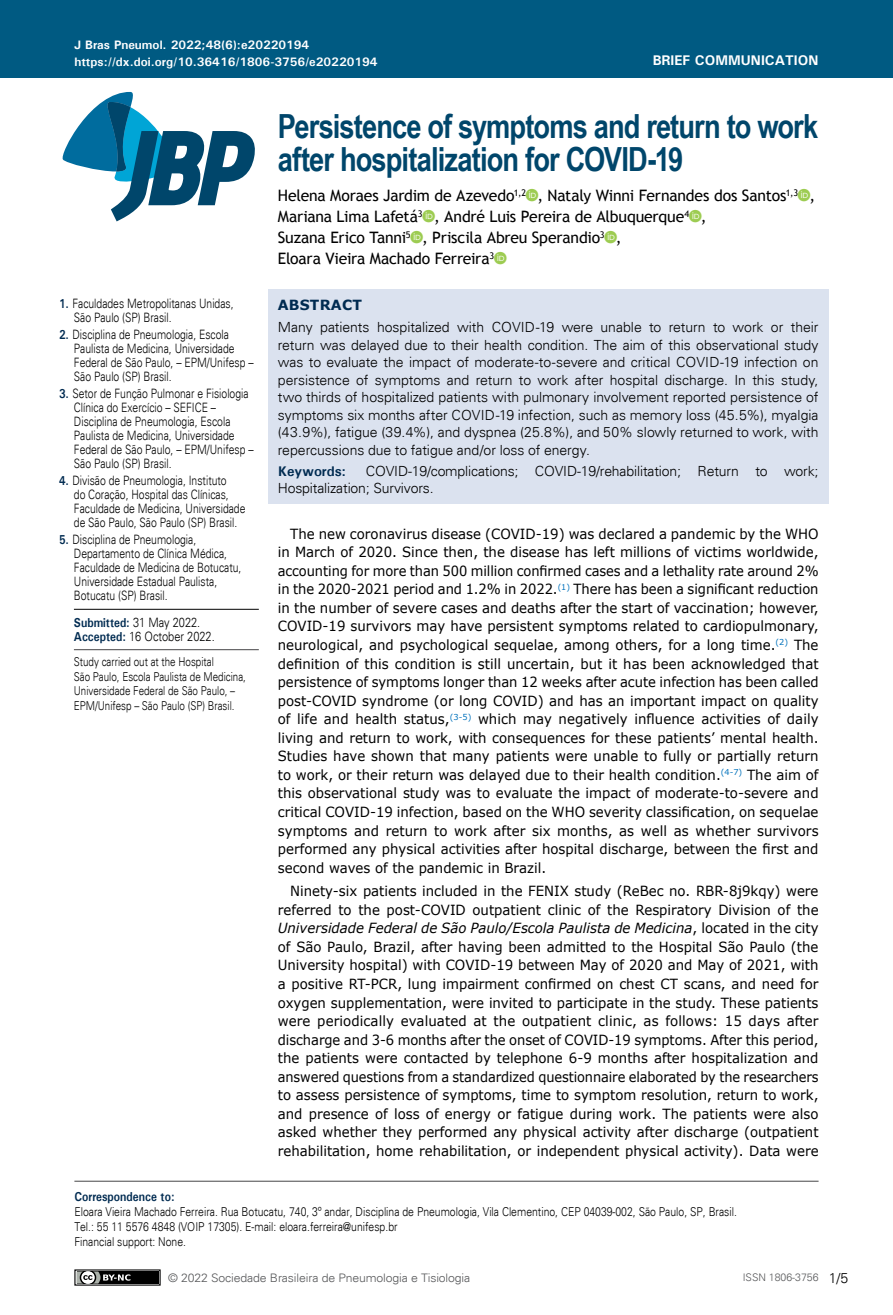
<style>
.page{position:relative;width:893px;height:1315px;background:#fff}
.page>*{position:absolute;margin:0;border:0;box-sizing:border-box;transform-origin:0 0}
.t1{font:700 33.25px/33.2px "Arial Narrow";letter-spacing:-.025em;color:#00466b}
.t2{font:21px "ID font Regular";color:#9dcc52}
.t3{font:15.75px "Trebuchet MS";letter-spacing:-.015em;color:#000}
.t4{font:14px/18.6px "Verdana";color:#000;text-align:justify;scale:.95 1}
.t5{font:300 14px/17.5px "Univers";letter-spacing:-.01em;color:#000;text-align:justify}
.t6{font:700 14px "Univers";color:#fff}
.t7{font:700 14px "Univers";letter-spacing:-.01em;color:#002b51}
.t8{font:700 14px "Verdana";letter-spacing:.015em;color:#002b51}
.t9{font:300 12.95px/14px "Univers";color:#000;scale:.8 1}
.t10{font:300 12.95px/14.9px "Univers";color:#000;scale:.85 1}
.t11{font:700 12.95px "Univers";color:#002b51;scale:.85 1}
.t12{font:300 12.25px/14.7px "Univers";color:#000;scale:.85 1}
.t13{font:300 12.25px/14.7px "Univers";color:#000;scale:.8 1}
.t14{font:700 12.25px "Univers";color:#fff}
.t15{font:300 11.72px "Univers";letter-spacing:-.01em;color:#58595b;scale:1.04 1}
.t16{font:300 10.5px "Univers";color:#58595b}
.s1{font-family:"ID font Regular";font-size:21px;color:#9dcc52}
.s2{font-family:"Trebuchet MS";font-size:15.75px;color:#000}
.s3{font-weight:700;color:#002b51}
.s4{font-style:italic}
</style>
<div class="page">
<div style="left:0;top:0;width:893px;height:78px;background:#005a82"></div>
<svg style="left:62px;top:91px;width:193px;height:130px"></svg>
<div style="left:75px;top:1270px;width:85px;height:15px;background:#000"></div>
<div style="left:74px;top:1269px;width:87px;height:16px;border:1px solid #000"></div>
<svg style="left:74px;top:1269px;width:56px;height:17px"></svg>
<div style="left:268px;top:289px;width:560px;height:214px;background:#dbe2ef"></div>
<hr style="left:74px;top:1180px;width:745px;height:1px;background:#464547">
<hr style="left:74px;top:609px;width:185px;height:1px;background:#000">
<hr style="left:74px;top:649px;width:185px;height:1px;background:#464547">
<p class="t14" style="left:74px;top:37px;width:236px">J Bras Pneumol. 2022;48(6):e20220194</p>
<p class="t14" style="left:74px;top:54px;width:305px">https://dx.doi.org/10.36416/1806-3756/e20220194</p>
<p class="t6" style="left:653px;top:52px;width:167px">BRIEF COMMUNICATION</p>
<h1 class="t1" style="left:278px;top:108px;width:542px">Persistence of symptoms and return to work after hospitalization for COVID-19</h1>
<p class="t3" style="left:278px;top:186px;width:522px">Helena Moraes Jardim de Azevedo<sup>1,2</sup><span class="s1">a</span>, Nataly Winni Fernandes dos Santos<sup>1,3</sup></p>
<h2 class="t2" style="left:798px;top:184px;width:19px">a<span class="s2">,</span></h2>
<p class="t3" style="left:278px;top:207px;width:413px">Mariana Lima Lafetá<sup>3</sup><span class="s1">a</span>, André Luis Pereira de Albuquerque<sup>4</sup></p>
<h2 class="t2" style="left:689px;top:205px;width:19px">a<span class="s2">,</span></h2>
<p class="t3" style="left:278px;top:228px;width:328px">Suzana Erico Tanni<sup>5</sup><span class="s1">a</span>, Priscila Abreu Sperandio<sup>3</sup></p>
<h2 class="t2" style="left:604px;top:226px;width:19px">a<span class="s2">,</span></h2>
<p class="t3" style="left:278px;top:249px;width:218px">Eloara Vieira Machado Ferreira<sup>3</sup></p>
<h2 class="t2" style="left:494px;top:247px;width:14px">a</h2>
<p class="t9" style="left:74px;top:297px;width:201px;text-indent:-15px"><span class="s3">1.</span> Faculdades Metropolitanas Unidas,<br>São Paulo (SP) Brasil.</p>
<p class="t9" style="left:74px;top:328px;width:226px;text-indent:-15px"><span class="s3">2.</span> Disciplina de Pneumologia, Escola Paulista de Medicina, Universidade Federal de São Paulo, – EPM/Unifesp – São Paulo (SP) Brasil.</p>
<p class="t9" style="left:74px;top:387px;width:226px;text-indent:-15px"><span class="s3">3.</span> Setor de Função Pulmonar e Fisiologia Clínica do Exercício – SEFICE – Disciplina de Pneumologia, Escola Paulista de Medicina, Universidade Federal de São Paulo, – EPM/Unifesp – São Paulo (SP) Brasil.</p>
<p class="t9" style="left:74px;top:473px;width:216px;text-indent:-15px"><span class="s3">4.</span> Divisão de Pneumologia, Instituto<br>do Coração, Hospital das Clínicas, Faculdade de Medicina, Universidade de São Paulo, São Paulo (SP) Brasil.</p>
<p class="t9" style="left:74px;top:532px;width:211px;text-indent:-15px"><span class="s3">5.</span> Disciplina de Pneumologia,<br>Departamento de Clínica Médica,<br>Faculdade de Medicina de Botucatu,<br>Universidade Estadual Paulista,<br>Botucatu (SP) Brasil.</p>
<p class="t10" style="left:74px;top:614px;width:167px"><span class="s3">Submitted:</span> 31 May 2022.<br><span class="s3">Accepted:</span> 16 October 2022.</p>
<p class="t13" style="left:74px;top:654px;width:217px">Study carried out at the Hospital<br>São Paulo, Escola Paulista de Medicina, Universidade Federal de São Paulo, – EPM/Unifesp – São Paulo (SP) Brasil.</p>
<p class="t8" style="left:278px;top:295px;width:86px">ABSTRACT</p>
<p class="t5" style="left:278px;top:318px;width:542px">Many patients hospitalized with COVID-19 were unable to return to work or their return was delayed due to their health condition. The aim of this observational study was to evaluate the impact of moderate-to-severe and critical COVID-19 infection on persistence of symptoms and return to work after hospital discharge. In this study, two thirds of hospitalized patients with pulmonary involvement reported persistence of symptoms six months after COVID-19 infection, such as memory loss (45.5%), myalgia (43.9%), fatigue (39.4%), and dyspnea (25.8%), and 50% slowly returned to work, with repercussions due to fatigue and/or loss of energy.</p>
<p class="t7" style="left:278px;top:463px;width:70px">Keywords:</p>
<p class="t5" style="left:278px;top:463px;width:542px;line-height:16.8px;text-indent:88px">COVID-19/complications; COVID-19/rehabilitation; Return to work;<br>Hospitalization; Survivors.</p>
<p class="t4" style="left:278px;top:524px;width:571px;text-indent:12px">The new coronavirus disease (COVID-19) was declared a pandemic by the WHO in March of 2020. Since then, the disease has left millions of victims worldwide, accounting for more than 500 million confirmed cases and a lethality rate around 2% in the 2020-2021 period and 1.2% in 2022.<sup>(1)</sup> There has been a significant reduction in the number of severe cases and deaths after the start of vaccination; however, COVID-19 survivors may have persistent symptoms related to cardiopulmonary, neurological, and psychological sequelae, among others, for a long time.<sup>(2)</sup> The definition of this condition is still uncertain, but it has been acknowledged that persistence of symptoms longer than 12 weeks after acute infection has been called post-COVID syndrome (or long COVID) and has an important impact on quality of life and health status,<sup>(3-5)</sup> which may negatively influence activities of daily living and return to work, with consequences for these patients’ mental health.<br>Studies have shown that many patients were unable to fully or partially return to work, or their return was delayed due to their health condition.<sup>(4-7)</sup> The aim of this observational study was to evaluate the impact of moderate-to-severe and critical COVID-19 infection, based on the WHO severity classification, on sequelae symptoms and return to work after six months, as well as whether survivors performed any physical activities after hospital discharge, between the first and second waves of the pandemic in Brazil.</p>
<p class="t4" style="left:278px;top:882px;width:571px;text-indent:12px">Ninety-six patients included in the FENIX study (ReBec no. RBR-8j9kqy) were referred to the post-COVID outpatient clinic of the Respiratory Division of the <span class="s4">Universidade Federal de São Paulo/Escola Paulista de Medicina</span>, located in the city of São Paulo, Brazil, after having been admitted to the Hospital São Paulo (the University hospital) with COVID-19 between May of 2020 and May of 2021, with a positive RT-PCR, lung impairment confirmed on chest CT scans, and need for oxygen supplementation, were invited to participate in the study. These patients were periodically evaluated at the outpatient clinic, as follows: 15 days after discharge and 3-6 months after the onset of COVID-19 symptoms. After this period, the patients were contacted by telephone 6-9 months after hospitalization and answered questions from a standardized questionnaire elaborated by the researchers to assess persistence of symptoms, time to symptom resolution, return to work, and presence of loss of energy or fatigue during work. The patients were also asked whether they performed any physical activity after discharge (outpatient rehabilitation, home rehabilitation, or independent physical activity). Data were</p>
<p class="t11" style="left:74px;top:1189px;width:119px">Correspondence to:</p>
<p class="t12" style="left:74px;top:1204px;width:781px">Eloara Vieira Machado Ferreira. Rua Botucatu, 740, 3º andar, Disciplina de Pneumologia, Vila Clementino, CEP 04039-002, São Paulo, SP, Brasil.<br>Tel.: 55 11 5576 4848 (VOIP 17305). E-mail: eloara.ferreira@unifesp.br<br>Financial support: None.</p>
<p class="t15" style="left:168px;top:1270px;width:292px">© 2022 Sociedade Brasileira de Pneumologia e Tisiologia</p>
<p class="t16" style="left:743px;top:1271px;width:77px">ISSN 1806-3756</p>
<p class="t5" style="left:829px;top:1269px;width:21px">1/5</p>
</div>
